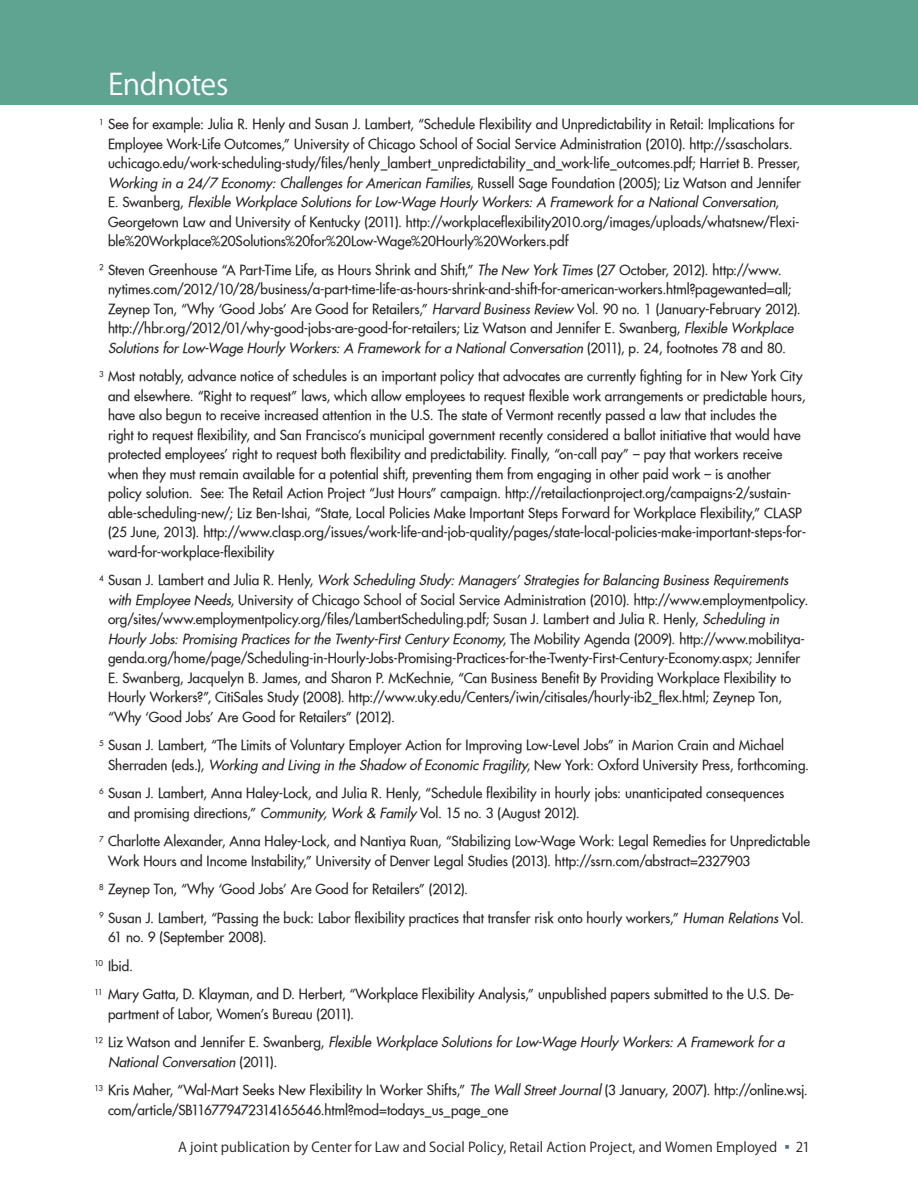
<style>
.page{position:relative;width:918px;height:1188px;background:#fff}
.page>*{position:absolute;margin:0;border:0;box-sizing:border-box;transform-origin:0 0}
.heading{font:29.25px "Koz Go Pr 6 N";letter-spacing:-.015em;color:#fff}
.endnotes{font:13.5px/19.5px "Futura Extended";color:#231f20}
.endnotes-2{font:italic 13.5px/19.5px "Futura Extended";color:#231f20}
.t1{font:13.5px "Koz Go Pr 6 N";letter-spacing:.005em;color:#231f20}
.s1{font-style:italic}
.s2{font-style:normal}
.s3{font-weight:300;color:#526f8a}
</style>
<div class="page">
<div style="left:0;top:0;width:918px;height:105px;background:#5fa491"></div>
<p class="heading" style="left:108px;top:68px;width:122px">Endnotes</p>
<p class="endnotes" style="left:108px;top:114px;width:695px;text-indent:-9px"><sup>1</sup> See for example: Julia R. Henly and Susan J. Lambert, “Schedule Flexibility and Unpredictability in Retail: Implications for Employee Work-Life Outcomes,” University of Chicago School of Social Service Administration (2010). http://ssascholars. uchicago.edu/work-scheduling-study/files/henly_lambert_unpredictability_and_work-life_outcomes.pdf; Harriet B. Presser, <span class="s1">Working in a 24/7 Economy: Challenges for American Families</span>, Russell Sage Foundation (2005); Liz Watson and Jennifer E . Swa n b e r g , <span class="s1">Flexible Workplace Solutions for Low-Wage Hourly Workers: A Framework for a National Conversation</span>, Georgetown Law and University of Kentucky (2011). http://workplaceflexibility2010.org/images/uploads/whatsnew/Flexi&shy;ble%20Workplace%20Solutions%20for%20Low-Wage%20Hourly%20Workers.pdf</p>
<p class="endnotes" style="left:108px;top:260px;width:694px;text-indent:-9px"><sup>2</sup> Steven Greenhouse “A Part-Time Life, as Hours Shrink and Shift,” <span class="s1">The New York Times</span> (27 October, 2012). http://www. nytimes.com/2012/10/28/business/a-part-time-life-as-hours-shrink-and-shift-for-american-workers.html?pagewanted=all; Zeynep Ton, “Why ‘Good Jobs’ Are Good for Retailers,” <span class="s1">Harvard Business Review</span> Vol. 90 no. 1 (January-February 2012). http://hbr.org/2012/01/why-good-jobs-are-good-for-retailers; Liz Watson and Jennifer E. Swanberg, <span class="s1">Flexible Workplace Solutions for Low-Wage Hourly Workers: A Framework for a National Conversation</span> ( 2 011) , p . 2 4 , fo o t n o te s 78 a n d 8 0 .</p>
<p class="endnotes" style="left:108px;top:366px;width:700px;text-indent:-9px"><sup>3</sup> Most notably, advance notice of schedules is an important policy that advocates are currently fighting for in New York City and elsewhere. “Right to request” laws, which allow employees to request flexible work arrangements or predictable hours, have also begun to receive increased attention in the U.S. The state of Vermont recently passed a law that includes the<br>right to request flexibility, and San Francisco’s municipal government recently considered a ballot initiative that would have protected employees’ right to request both flexibility and predictability. Finally, “on-call pay” – pay that workers receive when they must remain available for a potential shift, preventing them from engaging in other paid work – is another policy solution. See: The Retail Action Project “Just Hours” campaign. http://retailactionproject.org/campaigns-2/sustain&shy;able-scheduling-new/; Liz Ben-Ishai, “State, Local Policies Make Important Steps Forward for Workplace Flexibility,” CLASP (25 June, 2013). http://www.clasp.org/issues/work-life-and-job-quality/pages/state-local-policies-make-important-steps-for&shy;ward-for-workplace-flexibility</p>
<p class="endnotes" style="left:108px;top:570px;width:702px;text-indent:-9px"><sup>4</sup> S u s a n J . La m b e r t a n d J u l i a R . H e n l y, <span class="s1">Work Scheduling Study: Managers’ Strategies for Balancing Business Requirements with Employee Needs</span>, University of Chicago School of Social Service Administration (2010). http://www.employmentpolicy. org/sites/www.employmentpolicy.org/files/LambertScheduling.pdf; Susan J. Lambert and Julia R. Henly, <span class="s1">Scheduling in Hourly Jobs: Promising Practices for the Twenty-First Century Economy</span>, T h e M o b i l i ty Ag e n d a ( 2 0 0 9 ) . h t t p : //www. m o b i l i tya - genda.org/home/page/Scheduling-in-Hourly-Jobs-Promising-Practices-for-the-Twenty-First-Century-Economy.aspx; Jennifer E. Swanberg, Jacquelyn B. James, and Sharon P. McKechnie, “Can Business Benefit By Providing Workplace Flexibility to Hourly Workers?”, CitiSales Study (2008). http://www.uky.edu/Centers/iwin/citisales/hourly-ib2_flex.html; Zeynep Ton, “Why ‘Good Jobs’ Are Good for Retailers” (2012).</p>
<p class="endnotes" style="left:108px;top:735px;width:703px;text-indent:-9px"><sup>5</sup> Susan J. Lambert, “The Limits of Voluntary Employer Action for Improving Low-Level Jobs” in Marion Crain and Michael<br>Sherraden (eds.), <span class="s1">Working and Living in the Shadow of Economic Fragility</span>, New York: Oxford University Press, forthcoming.</p>
<p class="endnotes" style="left:108px;top:783px;width:678px;text-indent:-9px"><sup>6</sup> Susan J. Lambert, Anna Haley-Lock, and Julia R. Henly, “Schedule flexibility in hourly jobs: unanticipated consequences and promising directions,” <span class="s1">Community, Work &amp; Family</span> Vol. 15 no. 3 (August 2012).</p>
<p class="endnotes" style="left:108px;top:831px;width:704px;text-indent:-9px"><sup>7</sup> Charlotte Alexander, Anna Haley-Lock, and Nantiya Ruan, “Stabilizing Low-Wage Work: Legal Remedies for Unpredictable<br>Work Hours and Income Instability,” University of Denver Legal Studies (2013). http://ssrn.com/abstract=2327903</p>
<p class="endnotes" style="left:99px;top:879px;width:370px"><sup>8</sup> Zeynep Ton, “Why ‘Good Jobs’ Are Good for Retailers” (2012).</p>
<p class="endnotes" style="left:108px;top:908px;width:697px;text-indent:-9px"><sup>9</sup> Susan J. Lambert, “Passing the buck: Labor flexibility practices that transfer risk onto hourly workers,” <span class="s1">Human Relations</span> Vol.<br>61 no. 9 (September 2008).</p>
<p class="endnotes" style="left:94px;top:956px;width:40px"><sup>10</sup> Ibid.</p>
<p class="endnotes" style="left:108px;top:984px;width:688px;text-indent:-14px"><sup>11</sup> Mary Gatta, D. Klayman, and D. Herbert, “Workplace Flexibility Analysis,” unpublished papers submitted to the U.S. De&shy;partment of Labor, Women’s Bureau (2011).</p>
<p class="endnotes-2" style="left:108px;top:1032px;width:681px;text-indent:-14px"><sup>12</sup> <span class="s2">L i z Wa t s o n a n d J e n n i fe r E . Swa n b e rg ,</span> Flexible Workplace Solutions for Low-Wage Hourly Workers: A Framework for a<br>National Conversation <span class="s2">( 2 011) .</span></p>
<p class="endnotes" style="left:108px;top:1080px;width:701px;text-indent:-14px"><sup>13</sup> Kris Maher, “Wal-Mart Seeks New Flexibility In Worker Shifts,” <span class="s1">The Wall Street Journal</span> (3 January, 2007). http://online.wsj. com/article/SB116779472314165646.html?mod=todays_us_page_one</p>
<p class="t1" style="left:178px;top:1139px;width:633px">A joint publication by Center for Law and Social Policy, Retail Action Project, and Women Employed <span class="s3">▪</span> 21</p>
</div>
